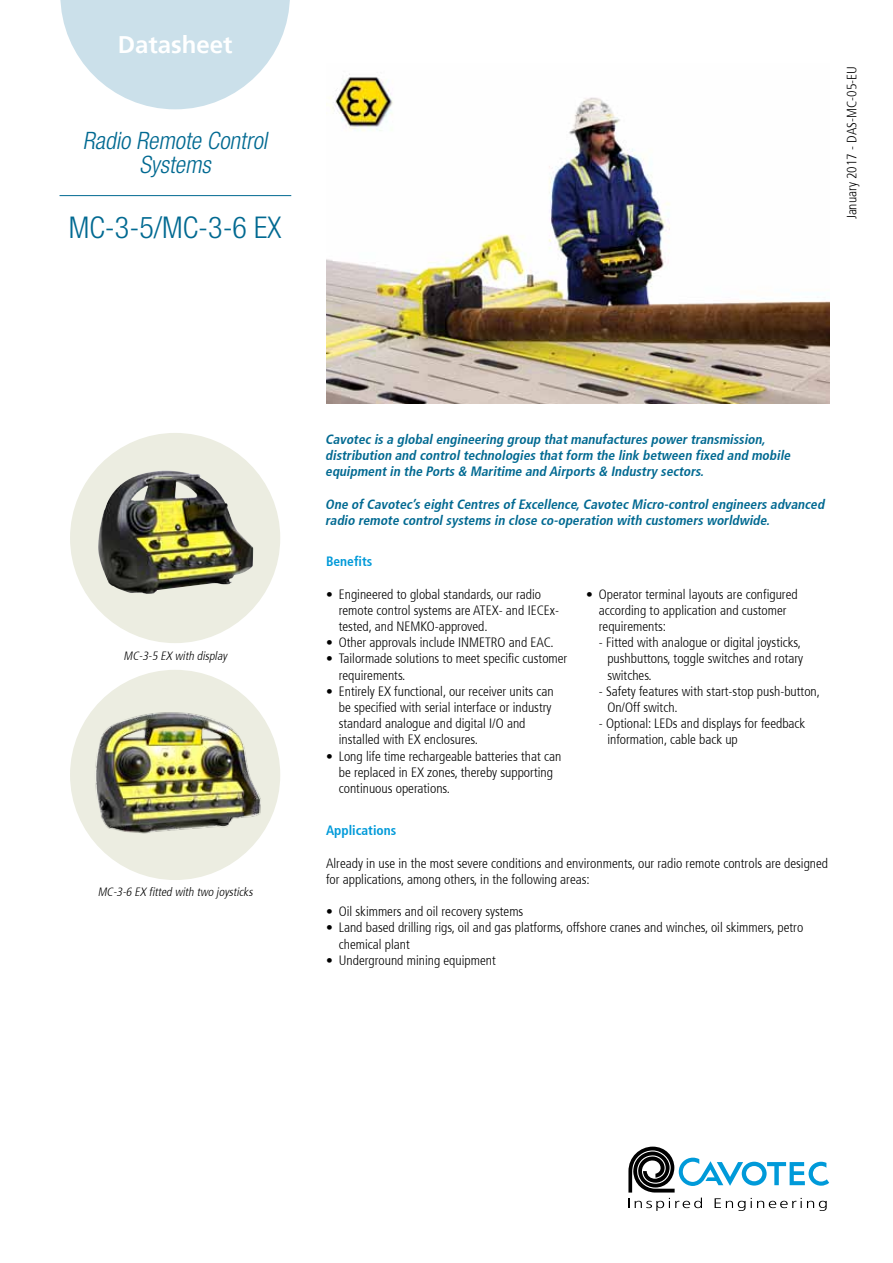
<style>
.page{position:relative;width:893px;height:1263px;background:#fff}
.page>*{position:absolute;margin:0;border:0;box-sizing:border-box;transform-origin:0 0}
.t1{font:300 condensed 30px "Helvetica Neue LT Pro";color:#006991}
.t2{font:italic 300 condensed 24px/24px "Helvetica Neue LT Pro";color:#006991;text-align:center}
.t3{font:700 24px "Frutiger 65";color:#fff}
.t4{font:300 condensed 13.5px/16.2px "Frutiger 47";color:#000}
.t5{font:italic 700 condensed 13.5px/16.2px "Frutiger 67";color:#006991}
.t6{font:700 condensed 13.5px "Frutiger 67";color:#009ad9}
.t7{font:italic 300 condensed 12px "Frutiger 47";color:#000}
</style>
<div class="page">
<svg style="left:60px;top:0;width:230px;height:109px"></svg>
<div style="left:70px;top:433px;width:210px;height:210px;background:#ecede1;border-radius:50%"></div>
<img style="left:98px;top:470px;width:155px;height:124px">
<div style="left:70px;top:670px;width:210px;height:210px;background:#ecede1;border-radius:50%"></div>
<img style="left:71px;top:695px;width:209px;height:150px">
<img style="left:326px;top:74px;width:503px;height:330px">
<svg style="left:628px;top:1146px;width:201px;height:65px"></svg>
<hr style="left:60px;top:195px;width:231px;height:1px;background:#006991">
<h2 class="t3" style="left:118px;top:30px;width:116px">Datasheet</h2>
<h2 class="t2" style="left:83px;top:128px;width:191px">Radio Remote Control<br>Systems</h2>
<h1 class="t1" style="left:69px;top:210px;width:214px">MC-3-5/MC-3-6 EX</h1>
<p class="t4" style="left:844px;top:219px;width:155px;rotate:-90deg">January 2017 - DAS-MC-05-EU</p>
<p class="t7" style="left:123px;top:649px;width:107px">MC-3-5 EX with display</p>
<p class="t7" style="left:98px;top:885px;width:159px">MC-3-6 EX fitted with two joysticks</p>
<p class="t5" style="left:325px;top:431px;width:469px">Cavotec is a globalengineering group thatmanufactures powertransmission, distribution and controltechnologies thatform the link between fixed and mobile equipmentin the Ports &amp; Maritime and Airports &amp; Industry sectors.</p>
<p class="t5" style="left:325px;top:496px;width:503px">One ofCavotec’s eightCentres ofExcellence,Cavotec Micro-controlengineers advanced radio remote controlsystems in close co-operation with customers worldwide.</p>
<p class="t6" style="left:326px;top:553px;width:48px">Benefits</p>
<p class="t4" style="left:339px;top:586px;width:222px;text-indent:-13px">• Engineered to global standards, our radio remote control systems are ATEX- and IECEx&shy;tested, and NEMKO-approved.</p>
<p class="t4" style="left:326px;top:634px;width:229px">• Other approvals include INMETRO and EAC.</p>
<p class="t4" style="left:339px;top:651px;width:230px;text-indent:-13px">• Tailormade solutions to meet specific customer requirements.</p>
<p class="t4" style="left:339px;top:683px;width:216px;text-indent:-13px">• Entirely EX functional, our receiver units can be specified with serial interface or industry standard analogue and digital I/O and installed with EX enclosures.</p>
<p class="t4" style="left:339px;top:748px;width:224px;text-indent:-13px">• Long life time rechargeable batteries that can be replaced in EX zones, thereby supporting continuous operations.</p>
<p class="t4" style="left:599px;top:586px;width:200px;text-indent:-13px">• Operator terminal layouts are configured according to application and customer requirements:</p>
<p class="t4" style="left:607px;top:634px;width:197px;text-indent:-9px">- Fitted with analogue or digital joysticks, pushbuttons, toggle switches and rotary switches.</p>
<p class="t4" style="left:607px;top:683px;width:214px;text-indent:-9px">- Safety features with start-stop push-button,<br>On/Off switch.</p>
<p class="t4" style="left:607px;top:715px;width:199px;text-indent:-9px">- Optional: LEDs and displays for feedback information, cable back up</p>
<p class="t6" style="left:326px;top:822px;width:72px">Applications</p>
<p class="t4" style="left:326px;top:855px;width:504px">Already in use in the most severe conditions and environments, our radio remote controls are designed for applications, among others, in the following areas:</p>
<p class="t4" style="left:326px;top:903px;width:199px">• Oil skimmers and oil recovery systems</p>
<p class="t4" style="left:339px;top:920px;width:466px;text-indent:-13px">• Land based drilling rigs, oil and gas platforms, offshore cranes and winches, oil skimmers, petro chemical plant</p>
<p class="t4" style="left:326px;top:952px;width:171px">• Underground mining equipment</p>
</div>
